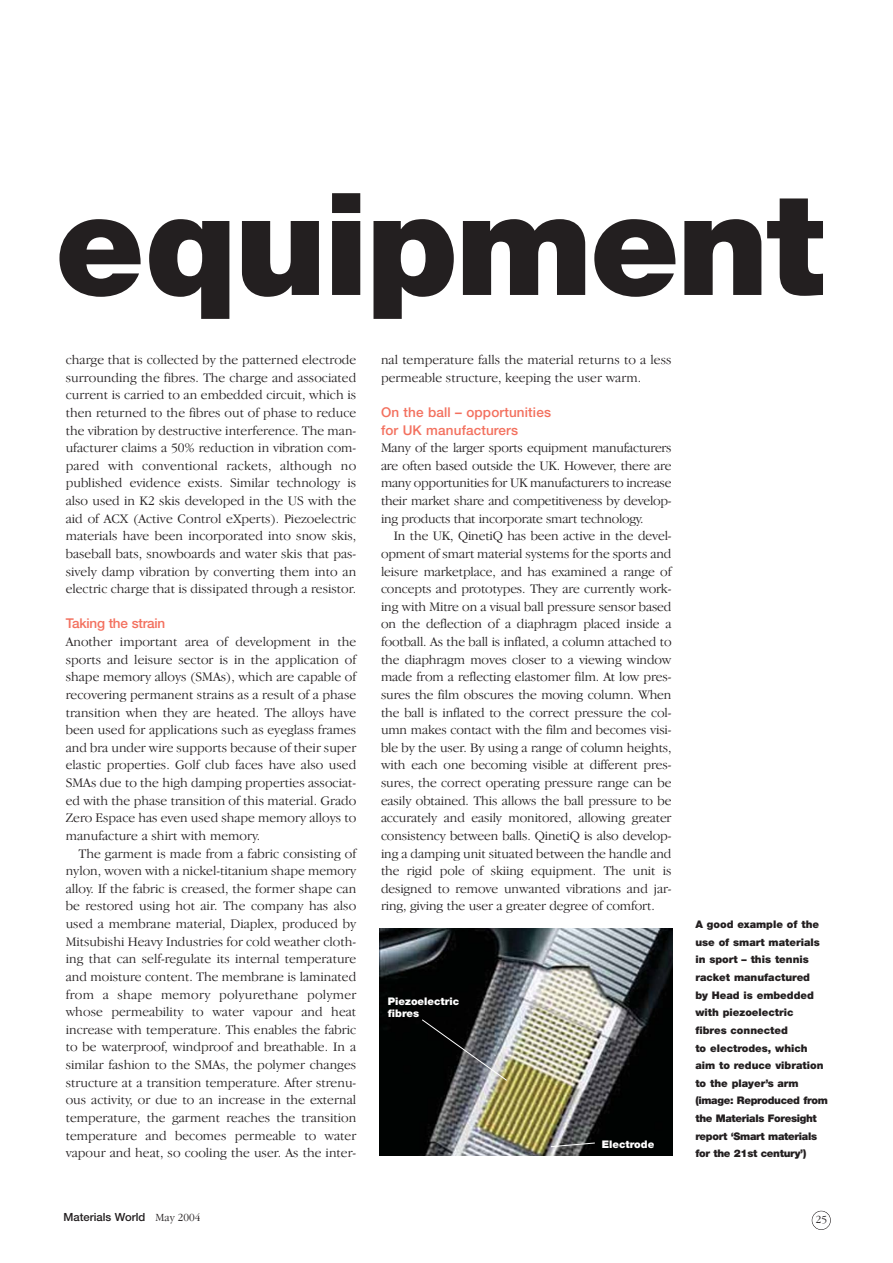
<style>
.page{position:relative;width:893px;height:1263px;background:#fff}
.page>*{position:absolute;margin:0;border:0;box-sizing:border-box;transform-origin:0 0}
.t1{font:900 142.5px "Helvetica Neue";letter-spacing:-.02em;color:#231f20}
.t2{font:300 13.5px/17.7px "Garamond IT Cby BT";color:#231f20;text-align:justify}
.t3{font:500 13.5px/17.7px "Helvetica Neue";letter-spacing:.01em;color:#f3705e}
.t4{font:500 13.5px "Helvetica Neue";letter-spacing:-.015em;color:#f3705e}
.t5{font:500 11.25px "Helvetica Neue";color:#231f20}
.t6{font:300 11.25px "Garamond IT Cby BT";color:#231f20}
.t7{font:900 10.5px/17.7px "Helvetica Neue";color:#231f20}
.t8{font:900 10.5px/12px "Helvetica Neue";color:#fff}
.s1{font-family:"Garamond IT Cby BT";font-weight:300}
</style>
<div class="page">
<div style="left:811px;top:1211px;width:19px;height:19px;border:1px solid #231f20;border-radius:50%"></div>
<img style="left:379px;top:928px;width:293px;height:228px">
<svg style="left:421px;top:1019px;width:86px;height:62px;background:#404243"></svg>
<svg style="left:550px;top:1142px;width:45px;height:6px"></svg>
<h1 class="t1" style="left:55px;top:193px;width:770px">equipment</h1>
<p class="t2" style="left:66px;top:352px;width:292px">charge that is collected by the patterned electrode surrounding the fibres. The charge and associated current is carried to an embedded circuit, which is then returned to the fibres out of phase to reduce the vibration by destructive interference. The man&shy;ufacturer claims a 50% reduction in vibration com&shy;pared with conventional rackets, although no published evidence exists. Similar technology is also used in K2 skis developed in the US with the aid of ACX (Active Control eXperts). Piezoelectric materials have been incorporated into snow skis, baseball bats, snowboards and water skis that pas&shy;sively damp vibration by converting them into an electric charge that is dissipated through a resistor.</p>
<p class="t4" style="left:66px;top:619px;width:101px">Taking the strain</p>
<p class="t2" style="left:66px;top:634px;width:292px">Another important area of development in the sports and leisure sector is in the application of shape memory alloys (SMAs), which are capable of recovering permanent strains as a result of a phase transition when they are heated. The alloys have been used for applications such as eyeglass frames and bra under wire supports because of their super elastic properties. Golf club faces have also used SMAs due to the high damping properties associat&shy;ed with the phase transition of this material. Grado Zero Espace has even used shape memory alloys to manufacture a shirt with memory.</p>
<p class="t2" style="left:66px;top:845px;width:292px;text-indent:13px">The garment is made from a fabric consisting of nylon, woven with a nickel-titanium shape memory alloy. If the fabric is creased, the former shape can be restored using hot air. The company has also used a membrane material, Diaplex, produced by Mitsubishi Heavy Industries for cold weather cloth&shy;ing that can self-regulate its internal temperature and moisture content. The membrane is laminated from a shape memory polyurethane polymer whose permeability to water vapour and heat increase with temperature. This enables the fabric to be waterproof, windproof and breathable. In a similar fashion to the SMAs, the polymer changes structure at a transition temperature. After strenu&shy;ous activity, or due to an increase in the external temperature, the garment reaches the transition temperature and becomes permeable to water vapour and heat, so cooling the user. As the inter-</p>
<p class="t2" style="left:381px;top:352px;width:292px">nal temperature falls the material returns to a less permeable structure, keeping the user warm.</p>
<p class="t3" style="left:381px;top:405px;width:171px">On the ball – opportunities for UK manufacturers</p>
<p class="t2" style="left:381px;top:440px;width:292px">Many of the larger sports equipment manufacturers are often based outside the UK. However, there are many opportunities for UK manufacturers to increase their market share and competitiveness by develop&shy;ing products that incorporate smart technology.</p>
<p class="t2" style="left:381px;top:528px;width:292px;text-indent:13px">In the UK, QinetiQ has been active in the devel&shy;opment of smart material systems for the sports and leisure marketplace, and has examined a range of concepts and prototypes. They are currently work&shy;ing with Mitre on a visual ball pressure sensor based on the deflection of a diaphragm placed inside a football. As the ball is inflated, a column attached to the diaphragm moves closer to a viewing window made from a reflecting elastomer film. At low pres&shy;sures the film obscures the moving column. When the ball is inflated to the correct pressure the col&shy;umn makes contact with the film and becomes visi&shy;ble by the user. By using a range of column heights, with each one becoming visible at different pres&shy;sures, the correct operating pressure range can be easily obtained. This allows the ball pressure to be accurately and easily monitored, allowing greater consistency between balls. QinetiQ is also develop&shy;ing a damping unit situated between the handle and the rigid pole of skiing equipment. The unit is designed to remove unwanted vibrations and jar&shy;ring, giving the user a greater degree of comfort.</p>
<p class="t8" style="left:388px;top:996px;width:73px">Piezoelectric fibres</p>
<p class="t8" style="left:601px;top:1139px;width:54px">Electrode</p>
<p class="t7" style="left:695px;top:916px;width:134px">A good example of the use of smart materials in sport – this tennis racket manufactured<br>by Head is embedded with piezoelectric<br>fibres connected<br>to electrodes, which aim to reduce vibration to the player’s arm (image: Reproduced from the Materials Foresight report ‘Smart materials for the 21st century’)</p>
<p class="t5" style="left:63px;top:1213px;width:138px">Materials World <span class="s1">May 2004</span></p>
<p class="t6" style="left:815px;top:1215px;width:13px">25</p>
</div>
